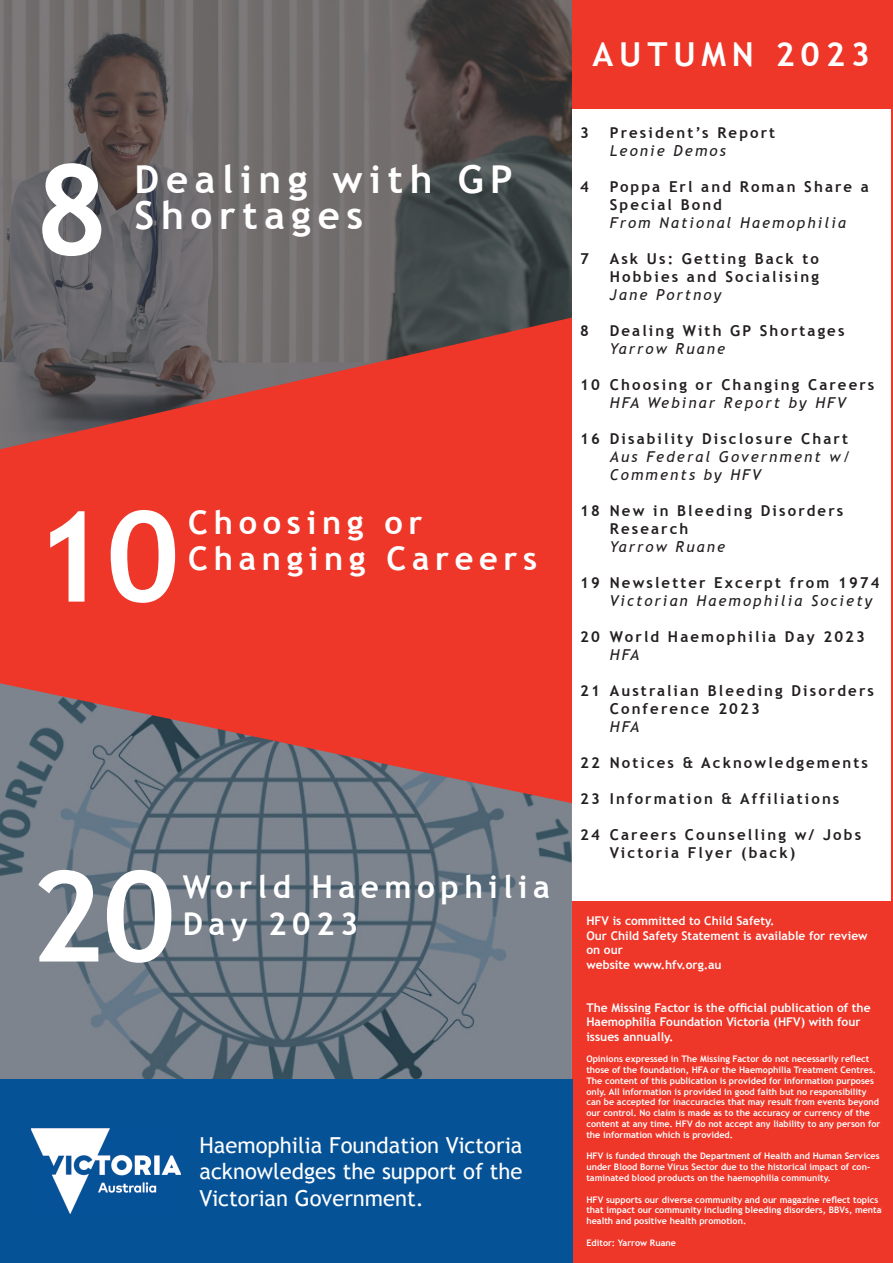
<style>
.page{position:relative;width:893px;height:1263px;background:#fff}
.page>*{position:absolute;margin:0;border:0;box-sizing:border-box;transform-origin:0 0}
.t1{font:700 125.85px "Trebuchet MS";color:#fff}
.t2{font:700 38.55px/36.2px "Trebuchet MS";letter-spacing:.175em;color:#fff}
.t3{font:700 33px "Trebuchet MS";letter-spacing:.175em;color:#fff}
.t4{font:700 32.55px/36.2px "Trebuchet MS";letter-spacing:.175em;color:#fff}
.t5{font:700 31.5px/36.2px "Trebuchet MS";letter-spacing:.175em;color:#fff}
.t6{font:22.05px/26.4px "Trebuchet MS";color:#fff;text-align:justify}
.t7{font:700 15px/18px "Trebuchet MS";letter-spacing:.14em;color:#231f20}
.t8{font:italic 15px/18px "Trebuchet MS";letter-spacing:.14em;color:#231f20}
.t9{font:700 12px/14.4px "Trebuchet MS";color:#fff}
.t10{font:700 9px/10.8px "Trebuchet MS";color:#fff}
</style>
<div class="page">
<img style="left:0;top:0;width:573px;height:317px">
<img style="left:0;top:803px;width:572px;height:277px">
<svg style="left:0;top:317px;width:572px;height:486px;background:#cb443b"></svg>
<div style="left:573px;top:0;width:320px;height:108px;background:#ee3629"></div>
<div style="left:573px;top:901px;width:320px;height:362px;background:#ee3629"></div>
<div style="left:0;top:1080px;width:573px;height:183px;background:#055297"></div>
<img style="left:31px;top:1129px;width:150px;height:85px">
<hr style="left:892px;top:0;width:1px;height:1211px;background:#ee3629">
<h1 class="t1" style="left:35px;top:131px;width:75px">8</h1>
<h2 class="t2" style="left:135px;top:161px;width:380px">Dealing with GP<br>Shortages</h2>
<h1 class="t1" style="left:34px;top:478px;width:148px">10</h1>
<h3 class="t4" style="left:188px;top:504px;width:351px">Choosing or<br>Changing Careers</h3>
<h1 class="t1" style="left:30px;top:838px;width:148px">20</h1>
<h3 class="t5" style="left:183px;top:869px;width:369px">World Haemophilia<br>Day 2023</h3>
<h3 class="t6" style="left:199px;top:1132px;width:325px">Haemophilia Foundation Victoria acknowledges the support of the Victorian Government.</h3>
<h3 class="t3" style="left:593px;top:34px;width:279px">AUTUMN 2023</h3>
<h3 class="t7" style="left:580px;top:124px;width:10px">3</h3>
<h3 class="t7" style="left:580px;top:178px;width:10px">4</h3>
<h3 class="t7" style="left:580px;top:250px;width:10px">7</h3>
<h3 class="t7" style="left:580px;top:322px;width:10px">8</h3>
<h3 class="t7" style="left:580px;top:376px;width:21px">10</h3>
<h3 class="t7" style="left:580px;top:430px;width:21px">16</h3>
<h3 class="t7" style="left:580px;top:502px;width:21px">18</h3>
<h3 class="t7" style="left:580px;top:574px;width:21px">19</h3>
<h3 class="t7" style="left:580px;top:628px;width:21px">20</h3>
<h3 class="t7" style="left:580px;top:682px;width:21px">21</h3>
<h3 class="t7" style="left:580px;top:754px;width:21px">22</h3>
<h3 class="t7" style="left:580px;top:790px;width:21px">23</h3>
<h3 class="t7" style="left:580px;top:826px;width:21px">24</h3>
<h3 class="t7" style="left:610px;top:124px;width:167px">President’s Report</h3>
<h3 class="t8" style="left:610px;top:142px;width:117px">Leonie Demos</h3>
<h3 class="t7" style="left:610px;top:178px;width:261px">Poppa Erl and Roman Share a<br>Special Bond</h3>
<h3 class="t8" style="left:610px;top:214px;width:238px">From National Haemophilia</h3>
<h3 class="t7" style="left:610px;top:250px;width:211px">Ask Us: Getting Back to<br>Hobbies and Socialising</h3>
<h3 class="t8" style="left:610px;top:286px;width:113px">Jane Portnoy</h3>
<h3 class="t7" style="left:610px;top:322px;width:236px">Dealing With GP Shortages</h3>
<h3 class="t8" style="left:610px;top:340px;width:117px">Yarrow Ruane</h3>
<h3 class="t7" style="left:610px;top:376px;width:266px">Choosing or Changing Careers</h3>
<h3 class="t8" style="left:610px;top:394px;width:238px">HFA Webinar Report by HFV</h3>
<h3 class="t7" style="left:610px;top:430px;width:240px">Disability Disclosure Chart</h3>
<h3 class="t8" style="left:610px;top:448px;width:242px">Aus Federal Government w/<br>Comments by HFV</h3>
<h3 class="t7" style="left:610px;top:502px;width:235px">New in Bleeding Disorders<br>Research</h3>
<h3 class="t8" style="left:610px;top:538px;width:117px">Yarrow Ruane</h3>
<h3 class="t7" style="left:610px;top:574px;width:271px">Newsletter Excerpt from 1974</h3>
<h3 class="t8" style="left:610px;top:592px;width:264px">Victorian Haemophilia Society</h3>
<h3 class="t7" style="left:610px;top:628px;width:257px">World Haemophilia Day 2023</h3>
<h3 class="t8" style="left:610px;top:646px;width:31px">HFA</h3>
<h3 class="t7" style="left:610px;top:682px;width:266px">Australian Bleeding Disorders<br>Conference 2023</h3>
<h3 class="t8" style="left:610px;top:718px;width:31px">HFA</h3>
<h3 class="t7" style="left:610px;top:754px;width:260px">Notices &amp; Acknowledgements</h3>
<h3 class="t7" style="left:610px;top:790px;width:231px">Information &amp; Affiliations</h3>
<h3 class="t7" style="left:610px;top:826px;width:253px">Careers Counselling w/ Jobs<br>Victoria Flyer (back)</h3>
<h3 class="t9" style="left:586px;top:914px;width:283px">HFV is committed to Child Safety.<br>Our Child Safety Statement is available for review on our<br>website www.hfv.org.au</h3>
<h3 class="t9" style="left:586px;top:1000px;width:286px">The Missing Factor is the official publication of the<br>Haemophilia Foundation Victoria (HFV) with four issues annually.</h3>
<p class="t10" style="left:586px;top:1054px;width:295px">Opinions expressed in The Missing Factor do not necessarily reflect those of the foundation, HFA or the Haemophilia Treatment Centres.<br>The content of this publication is provided for information purposes only. All information is provided in good faith but no responsibility can be accepted for inaccuracies that may result from events beyond our control. No claim is made as to the accuracy or currency of the content at any time. HFV do not accept any liability to any person for the information which is provided.</p>
<p class="t10" style="left:586px;top:1151px;width:295px">HFV is funded through the Department of Health and Human Services under Blood Borne Virus Sector due to the historical impact of con&shy;taminated blood products on the haemophilia community.</p>
<p class="t10" style="left:586px;top:1194px;width:299px">HFV supports our diverse community and our magazine reflect topics that impact our community including bleeding disorders, BBVs, mental health and positive health promotion.</p>
<p class="t10" style="left:586px;top:1237px;width:91px">Editor: Yarrow Ruane</p>
</div>
